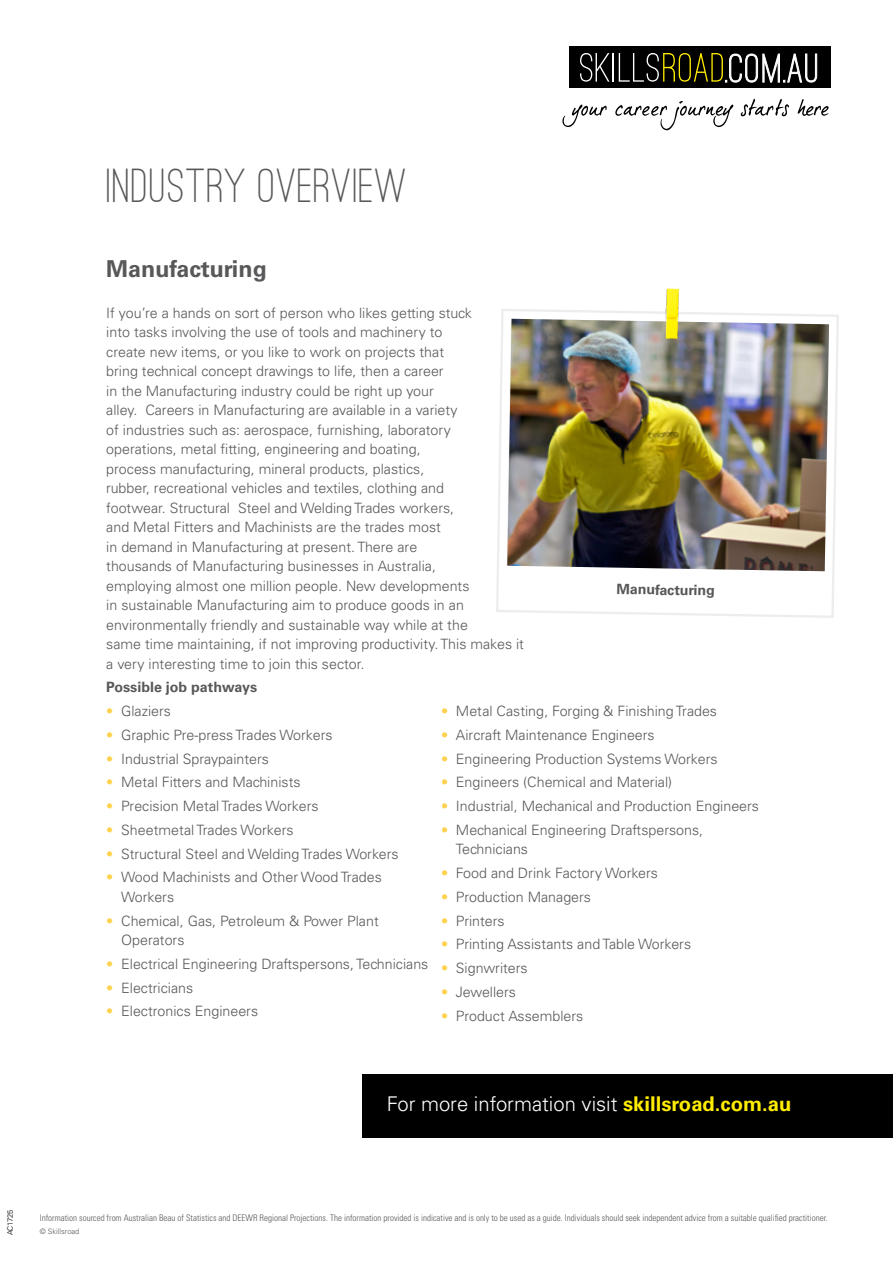
<style>
.page{position:relative;width:893px;height:1263px;background:#fff}
.page>*{position:absolute;margin:0;border:0;box-sizing:border-box;transform-origin:0 0}
.t1{font:500 49.5px "Ostrich Sans";letter-spacing:.02em;color:#58585a}
.t2{font:700 23.25px "Univers";color:#58585a}
.t3{font:300 20.25px "Univers";color:#fff}
.t4{font:300 14.25px/19.5px "Univers";color:#58585a}
.t5{font:700 14.25px "Univers";color:#58585a}
.t6{font:300 condensed 9px "Univers";color:#58585a}
.t7{font:300 7.5px "Univers";color:#58585a}
.s1{color:#fed24c}
.s2{font-weight:700;color:#ffed00}
</style>
<div class="page">
<svg style="left:496px;top:309px;width:343px;height:309px"></svg>
<div style="left:569px;top:47px;width:262px;height:41px;background:#000"></div>
<svg style="left:580px;top:53px;width:29px;height:29px"></svg>
<hr style="left:612px;top:53px;width:2px;height:29px;background:#fff">
<svg style="left:619px;top:53px;width:199px;height:30px"></svg>
<svg style="left:562px;top:105px;width:45px;height:22px"></svg>
<svg style="left:615px;top:101px;width:118px;height:29px"></svg>
<svg style="left:741px;top:99px;width:48px;height:17px"></svg>
<svg style="left:798px;top:99px;width:31px;height:17px"></svg>
<div style="left:363px;top:1074px;width:530px;height:63px;background:#000"></div>
<img style="left:507px;top:319px;width:322px;height:252px">
<img style="left:663px;top:306px;width:18px;height:33px">
<svg style="left:666px;top:289px;width:13px;height:50px"></svg>
<h1 class="t1" style="left:106px;top:155px;width:303px">INDUSTRY OVERVIEW</h1>
<h2 class="t2" style="left:106px;top:255px;width:162px">Manufacturing</h2>
<p class="t4" style="left:106px;top:303px;width:419px">If you’re a hands on sort of person who likes getting stuck<br>into tasks involving the use of tools and machinery to<br>create new items, or you like to work on projects that<br>bring technical concept drawings to life, then a career<br>in the Manufacturing industry could be right up your<br>alley. Careers in Manufacturing are available in a variety<br>of industries such as: aerospace, furnishing, laboratory operations, metal fitting, engineering and boating,<br>process manufacturing, mineral products, plastics,<br>rubber, recreational vehicles and textiles, clothing and<br>footwear. Structural Steel and Welding Trades workers,<br>and Metal Fitters and Machinists are the trades most<br>in demand in Manufacturing at present. There are<br>thousands of Manufacturing businesses in Australia,<br>employing almost one million people. New developments<br>in sustainable Manufacturing aim to produce goods in an environmentally friendly and sustainable way while at the<br>same time maintaining, if not improving productivity. This makes it a very interesting time to join this sector.</p>
<p class="t5" style="left:106px;top:679px;width:152px">Possible job pathways</p>
<p class="t4" style="left:106px;top:701px;width:66px"><span class="s1">•</span> Glaziers</p>
<p class="t4" style="left:106px;top:725px;width:228px"><span class="s1">•</span> Graphic Pre-press Trades Workers</p>
<p class="t4" style="left:106px;top:749px;width:164px"><span class="s1">•</span> Industrial Spraypainters</p>
<p class="t4" style="left:106px;top:772px;width:196px"><span class="s1">•</span> Metal Fitters and Machinists</p>
<p class="t4" style="left:106px;top:796px;width:214px"><span class="s1">•</span> Precision Metal Trades Workers</p>
<p class="t4" style="left:106px;top:820px;width:189px"><span class="s1">•</span> Sheetmetal Trades Workers</p>
<p class="t4" style="left:106px;top:844px;width:294px"><span class="s1">•</span> Structural Steel and Welding Trades Workers</p>
<p class="t4" style="left:121px;top:867px;width:262px;text-indent:-15px"><span class="s1">•</span> Wood Machinists and Other Wood Trades<br>Workers</p>
<p class="t4" style="left:121px;top:911px;width:259px;text-indent:-15px"><span class="s1">•</span> Chemical, Gas, Petroleum &amp; Power Plant<br>Operators</p>
<p class="t4" style="left:106px;top:954px;width:324px"><span class="s1">•</span> Electrical Engineering Draftspersons, Technicians</p>
<p class="t4" style="left:106px;top:978px;width:88px"><span class="s1">•</span> Electricians</p>
<p class="t4" style="left:106px;top:1001px;width:153px"><span class="s1">•</span> Electronics Engineers</p>
<p class="t5" style="left:617px;top:580px;width:100px;rotate:1deg">Manufacturing</p>
<p class="t4" style="left:441px;top:701px;width:278px"><span class="s1">•</span> Metal Casting, Forging &amp; Finishing Trades</p>
<p class="t4" style="left:441px;top:725px;width:215px"><span class="s1">•</span> Aircraft Maintenance Engineers</p>
<p class="t4" style="left:441px;top:749px;width:278px"><span class="s1">•</span> Engineering Production Systems Workers</p>
<p class="t4" style="left:441px;top:772px;width:233px"><span class="s1">•</span> Engineers (Chemical and Material)</p>
<p class="t4" style="left:441px;top:796px;width:319px"><span class="s1">•</span> Industrial, Mechanical and Production Engineers</p>
<p class="t4" style="left:456px;top:820px;width:249px;text-indent:-15px"><span class="s1">•</span> Mechanical Engineering Draftspersons,<br>Technicians</p>
<p class="t4" style="left:441px;top:863px;width:218px"><span class="s1">•</span> Food and Drink Factory Workers</p>
<p class="t4" style="left:441px;top:887px;width:151px"><span class="s1">•</span> Production Managers</p>
<p class="t4" style="left:441px;top:911px;width:65px"><span class="s1">•</span> Printers</p>
<p class="t4" style="left:441px;top:934px;width:252px"><span class="s1">•</span> Printing Assistants and Table Workers</p>
<p class="t4" style="left:441px;top:958px;width:88px"><span class="s1">•</span> Signwriters</p>
<p class="t4" style="left:441px;top:982px;width:76px"><span class="s1">•</span> Jewellers</p>
<p class="t4" style="left:441px;top:1006px;width:144px"><span class="s1">•</span> Product Assemblers</p>
<h3 class="t3" style="left:387px;top:1092px;width:406px">For more information visit <span class="s2">skillsroad.com.au</span></h3>
<p class="t7" style="left:6px;top:1235px;width:27px;rotate:-90deg">AC1725</p>
<p class="t6" style="left:40px;top:1212px;width:789px">Information sourced from Australian Beau of Statistics and DEEWR Regional Projections. The information provided is indicative and is only to be used as a guide. Individuals should seek independent advice from a suitable qualified practitioner.</p>
<p class="t7" style="left:40px;top:1227px;width:41px">© Skillsroad</p>
</div>
